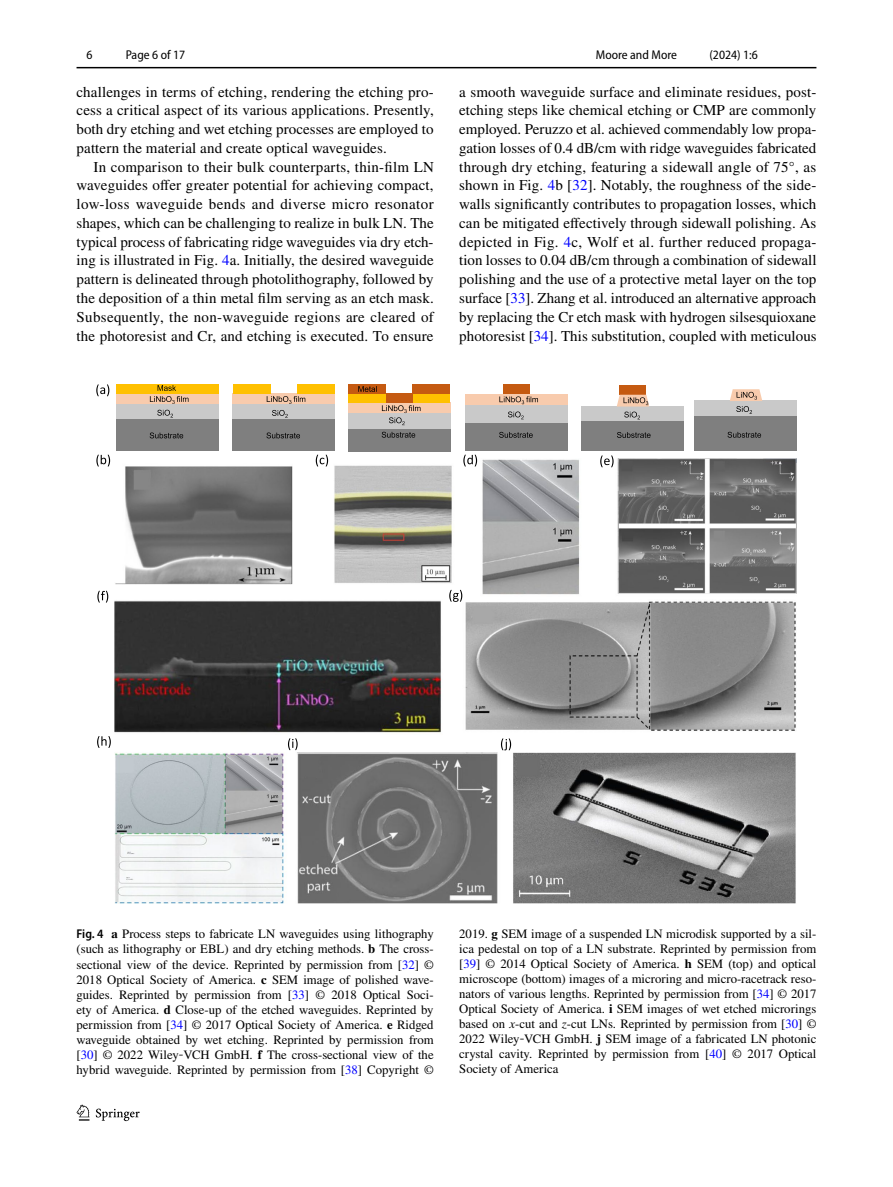
<style>
.page{position:relative;width:893px;height:1187px;background:#fff}
.page>*{position:absolute;margin:0;border:0;box-sizing:border-box;transform-origin:0 0}
.t1{font:15px/18.8px "STIX";letter-spacing:.01em;color:#000;text-align:justify}
.t2{font:12.75px/15px "STIX";color:#000;text-align:justify}
.t3{font:semi-condensed 12.75px "Myriad Pro";color:#000}
.s1{color:#00f}
.s2{font-family:"Myriad Pro";font-weight:600;font-stretch:semi-condensed}
.s3{font-weight:700}
.s4{font-family:"Code 2000"}
.s5{font-style:italic}
</style>
<div class="page">
<hr style="left:77px;top:67px;width:739px;height:1px;background:#000">
<svg style="left:77px;top:1104px;width:12px;height:16px"></svg>
<svg style="left:96px;top:1108px;width:44px;height:12px"></svg>
<img style="left:115px;top:458px;width:682px;height:445px">
<div style="left:116px;top:393px;width:102px;height:12px;background:#f8cbad"></div>
<div style="left:116px;top:404px;width:102px;height:16px;background:#c9c9c9"></div>
<div style="left:116px;top:420px;width:102px;height:31px;background:#7f7f7f"></div>
<svg style="left:150px;top:432px;width:33px;height:6px"></svg>
<div style="left:116px;top:384px;width:102px;height:9px;background:#ffc000"></div>
<div style="left:233px;top:393px;width:102px;height:12px;background:#f8cbad"></div>
<div style="left:233px;top:404px;width:102px;height:16px;background:#c9c9c9"></div>
<div style="left:233px;top:420px;width:102px;height:31px;background:#7f7f7f"></div>
<svg style="left:272px;top:410px;width:16px;height:7px"></svg>
<svg style="left:266px;top:432px;width:34px;height:6px"></svg>
<svg style="left:267px;top:396px;width:38px;height:8px"></svg>
<div style="left:233px;top:384px;width:37px;height:9px;background:#ffc000"></div>
<div style="left:297px;top:384px;width:38px;height:9px;background:#ffc000"></div>
<svg style="left:150px;top:385px;width:39px;height:32px"></svg>
<div style="left:348px;top:402px;width:102px;height:12px;background:#f8cbad"></div>
<div style="left:348px;top:414px;width:102px;height:15px;background:#c9c9c9"></div>
<div style="left:348px;top:429px;width:102px;height:22px;background:#7f7f7f"></div>
<svg style="left:382px;top:431px;width:33px;height:6px"></svg>
<svg style="left:382px;top:405px;width:39px;height:20px"></svg>
<div style="left:348px;top:393px;width:38px;height:9px;background:#ffc000"></div>
<div style="left:413px;top:393px;width:37px;height:9px;background:#ffc000"></div>
<div style="left:348px;top:384px;width:38px;height:9px;background:#c55a11"></div>
<div style="left:413px;top:384px;width:37px;height:9px;background:#c55a11"></div>
<div style="left:386px;top:393px;width:27px;height:9px;background:#c55a11"></div>
<svg style="left:358px;top:386px;width:19px;height:6px"></svg>
<div style="left:466px;top:393px;width:102px;height:12px;background:#f8cbad"></div>
<div style="left:466px;top:405px;width:102px;height:18px;background:#c9c9c9"></div>
<div style="left:466px;top:423px;width:102px;height:28px;background:#7f7f7f"></div>
<svg style="left:508px;top:411px;width:16px;height:8px"></svg>
<svg style="left:499px;top:432px;width:34px;height:6px"></svg>
<svg style="left:499px;top:396px;width:39px;height:8px"></svg>
<div style="left:503px;top:384px;width:27px;height:10px;background:#c55a11"></div>
<div style="left:582px;top:406px;width:102px;height:15px;background:#c9c9c9"></div>
<div style="left:582px;top:421px;width:102px;height:30px;background:#7f7f7f"></div>
<svg style="left:617px;top:432px;width:34px;height:6px"></svg>
<div style="left:619px;top:385px;width:27px;height:10px;background:#c55a11"></div>
<div style="left:694px;top:401px;width:102px;height:15px;background:#c9c9c9"></div>
<div style="left:694px;top:416px;width:102px;height:35px;background:#7f7f7f"></div>
<svg style="left:727px;top:432px;width:34px;height:5px"></svg>
<svg style="left:617px;top:394px;width:32px;height:25px"></svg>
<svg style="left:730px;top:389px;width:32px;height:25px"></svg>
<svg style="left:96px;top:384px;width:13px;height:12px"></svg>
<svg style="left:96px;top:454px;width:14px;height:12px"></svg>
<svg style="left:316px;top:454px;width:12px;height:12px"></svg>
<svg style="left:463px;top:454px;width:14px;height:12px"></svg>
<svg style="left:600px;top:455px;width:14px;height:12px"></svg>
<svg style="left:97px;top:590px;width:11px;height:12px"></svg>
<svg style="left:449px;top:590px;width:13px;height:11px"></svg>
<svg style="left:97px;top:736px;width:14px;height:11px"></svg>
<svg style="left:288px;top:738px;width:10px;height:12px"></svg>
<svg style="left:501px;top:738px;width:10px;height:12px"></svg>
<p class="t3" style="left:87px;top:48px;width:8px">6</p>
<p class="t3" style="left:126px;top:48px;width:61px">Page 6 of 17</p>
<p class="t3" style="left:596px;top:48px;width:83px">Moore and More</p>
<p class="t3" style="left:709px;top:48px;width:50px">(2024) 1:6</p>
<p class="t1" style="left:77px;top:83px;width:359px">challenges in terms of etching, rendering the etching pro&shy;cess a critical aspect of its various applications. Presently, both dry etching and wet etching processes are employed to pattern the material and create optical waveguides.</p>
<p class="t1" style="left:77px;top:158px;width:359px;text-indent:17px">In comparison to their bulk counterparts, thin-film LN waveguides offer greater potential for achieving compact, low-loss waveguide bends and diverse micro resonator shapes, which can be challenging to realize in bulk LN. The typical process of fabricating ridge waveguides via dry etch&shy;ing is illustrated in Fig. <span class="s1">4</span>a. Initially, the desired waveguide pattern is delineated through photolithography, followed by the deposition of a thin metal film serving as an etch mask.<br>Subsequently, the non-waveguide regions are cleared of the photoresist and Cr, and etching is executed. To ensure</p>
<p class="t1" style="left:459px;top:83px;width:359px">a smooth waveguide surface and eliminate residues, post&shy;etching steps like chemical etching or CMP are commonly employed. Peruzzo et al. achieved commendably low propa&shy;gation losses of 0.4 dB/cm with ridge waveguides fabricated through dry etching, featuring a sidewall angle of 75°, as shown in Fig. <span class="s1">4</span>b [<span class="s1">32</span>]. Notably, the roughness of the side&shy;walls significantly contributes to propagation losses, which can be mitigated effectively through sidewall polishing. As depicted in Fig. <span class="s1">4</span>c, Wolf et al. further reduced propaga&shy;tion losses to 0.04 dB/cm through a combination of sidewall polishing and the use of a protective metal layer on the top surface [<span class="s1">33</span>]. Zhang et al. introduced an alternative approach by replacing the Cr etch mask with hydrogen silsesquioxane photoresist [<span class="s1">34</span>]. This substitution, coupled with meticulous</p>
<p class="t2" style="left:77px;top:927px;width:359px"><span class="s2">Fig. 4</span> <span class="s3">a</span> Process steps to fabricate LN waveguides using lithography (such as lithography or EBL) and dry etching methods. <span class="s3">b</span> The cross&shy;sectional view of the device. Reprinted by permission from [<span class="s1">32</span>] © 2018 Optical Society of America. <span class="s3">c</span> SEM image of polished wave&shy;guides. Reprinted by permission from [<span class="s1">33</span>] © 2018 Optical Soci&shy;ety of America. <span class="s3">d</span> Close-up of the etched waveguides. Reprinted by permission from [<span class="s1">34</span>] © 2017 Optical Society of America. <span class="s3">e</span> Ridged waveguide obtained by wet etching. Reprinted by permission from [<span class="s1">30</span>] © 2022 Wiley<span class="s4">‐</span>VCH GmbH. <span class="s3">f</span> The cross-sectional view of the hybrid waveguide. Reprinted by permission from [<span class="s1">38</span>] Copyright ©</p>
<p class="t2" style="left:459px;top:927px;width:359px">2019. <span class="s3">g</span> SEM image of a suspended LN microdisk supported by a sil&shy;ica pedestal on top of a LN substrate. Reprinted by permission from [<span class="s1">39</span>] © 2014 Optical Society of America. <span class="s3">h</span> SEM (top) and optical microscope (bottom) images of a microring and micro-racetrack reso&shy;nators of various lengths. Reprinted by permission from [<span class="s1">34</span>] © 2017<br>Optical Society of America. <span class="s3">i</span> SEM images of wet etched microrings based on <span class="s5">x</span>-cut and <span class="s5">z</span>-cut LNs. Reprinted by permission from [<span class="s1">30</span>] © 2022 Wiley<span class="s4">‐</span>VCH GmbH. <span class="s3">j</span> SEM image of a fabricated LN photonic crystal cavity. Reprinted by permission from [<span class="s1">40</span>] © 2017 Optical Society of America</p>
</div>
